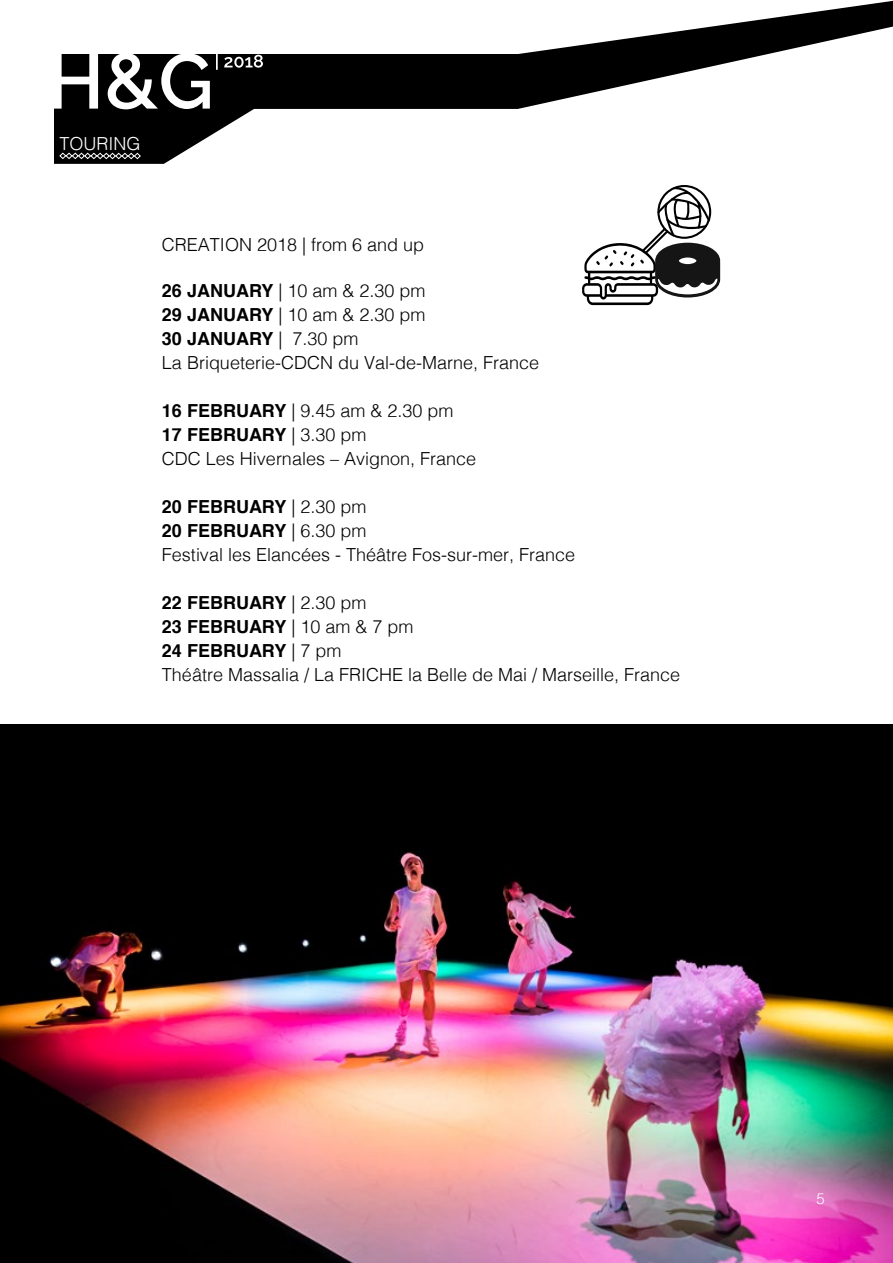
<style>
.page{position:relative;width:893px;height:1263px;background:#fff}
.page>*{position:absolute;margin:0;border:0;box-sizing:border-box;transform-origin:0 0}
.t1{font:300 18px/24px "Helvetica";color:#000}
.t2{font:300 18px "Helvetica";letter-spacing:-.005em;color:#fff}
.t3{font:300 15px "Helvetica";color:#fff}
.s1{font-weight:700}
</style>
<div class="page">
<svg style="left:54px;top:1px;width:839px;height:163px"></svg>
<svg style="left:216px;top:54px;width:47px;height:16px"></svg>
<svg style="left:54px;top:53px;width:156px;height:56px"></svg>
<img style="left:0;top:724px;width:893px;height:539px">
<svg style="left:582px;top:185px;width:138px;height:120px"></svg>
<svg style="left:59px;top:152px;width:82px;height:7px"></svg>
<p class="t2" style="left:60px;top:128px;width:83px">TOURING</p>
<p class="t1" style="left:162px;top:231px;width:264px">CREATION 2018 | from 6 and up</p>
<p class="t1" style="left:162px;top:277px;width:379px"><span class="s1">26 JANUARY</span> | 10 am &amp; 2.30 pm<br><span class="s1">29 JANUARY</span> | 10 am &amp; 2.30 pm<br><span class="s1">30 JANUARY</span> | 7.30 pm<br>La Briqueterie-CDCN du Val-de-Marne, France</p>
<p class="t1" style="left:162px;top:397px;width:316px"><span class="s1">16 FEBRUARY</span> | 9.45 am &amp; 2.30 pm<br><span class="s1">17 FEBRUARY</span> | 3.30 pm<br>CDC Les Hivernales – Avignon, France</p>
<p class="t1" style="left:162px;top:493px;width:415px"><span class="s1">20 FEBRUARY</span> | 2.30 pm<br><span class="s1">20 FEBRUARY</span> | 6.30 pm<br>Festival les Elancées - Théâtre Fos-sur-mer, France</p>
<p class="t1" style="left:162px;top:589px;width:520px"><span class="s1">22 FEBRUARY</span> | 2.30 pm<br><span class="s1">23 FEBRUARY</span> | 10 am &amp; 7 pm<br><span class="s1">24 FEBRUARY</span> | 7 pm<br>Théâtre Massalia / La FRICHE la Belle de Mai / Marseille, France</p>
<p class="t3" style="left:816px;top:1186px;width:10px">5</p>
</div>
